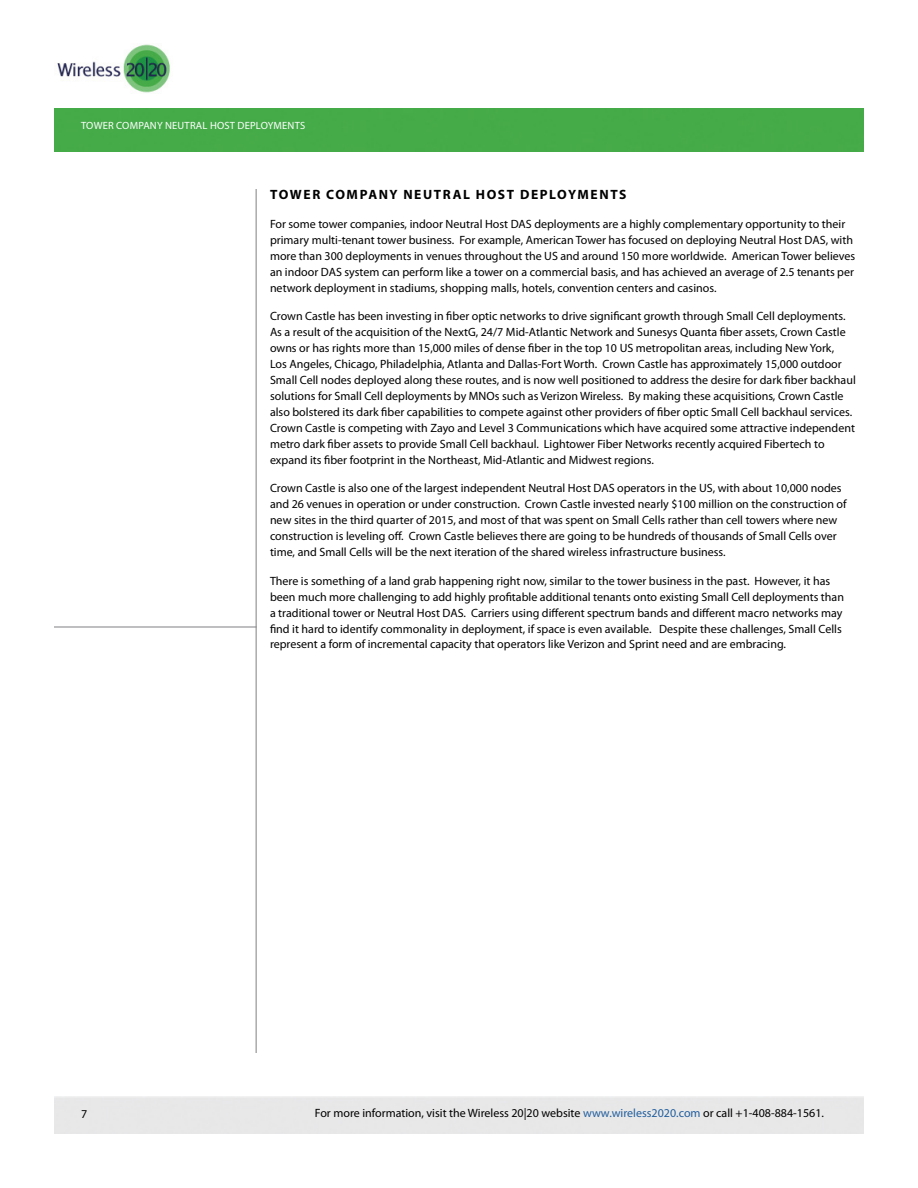
<style>
.page{position:relative;width:918px;height:1188px;background:#fff}
.page>*{position:absolute;margin:0;border:0;box-sizing:border-box;transform-origin:0 0}
.t1{font:700 13.5px "Myriad Pro";letter-spacing:.12em;color:#000}
.t2{font:12px/15.9px "Myriad Pro";color:#000}
.t3{font:10.5px "Myriad Pro";letter-spacing:.01em;color:#fff}
.s1{color:#215e9e}
</style>
<div class="page">
<div style="left:54px;top:108px;width:810px;height:44px;background:#45ab49"></div>
<img style="left:57px;top:44px;width:113px;height:49px">
<hr style="left:256px;top:189px;width:1px;height:864px;background:#808084">
<hr style="left:54px;top:627px;width:202px;height:1px;background:#808084">
<p class="t3" style="left:81px;top:119px;width:13px">Tower</p>
<p class="t3" style="left:116px;top:119px;width:8px">com</p>
<p class="t3" style="left:138px;top:119px;width:53px">pany ne utral</p>
<p class="t3" style="left:210px;top:119px;width:8px">host</p>
<p class="t3" style="left:238px;top:119px;width:44px">de ployments</p>
<p class="t1" style="left:270px;top:186px;width:358px">TOWER COMPANY NEUTRAL HOST DEPLOYMENTS</p>
<p class="t2" style="left:270px;top:216px;width:587px">For some tower companies, indoor Neutral Host DAS deployments are a highly complementary opportunity to their primary multi-tenant tower business. For example, American Tower has focused on deploying Neutral Host DAS, with more than 300 deployments in venues throughout the US and around 150 more worldwide. American Tower believes an indoor DAS system can perform like a tower on a commercial basis, and has achieved an average of 2.5 tenants per network deployment in stadiums, shopping malls, hotels, convention centers and casinos.</p>
<p class="t2" style="left:270px;top:308px;width:587px">Crown Castle has been investing in fiber optic networks to drive significant growth through Small Cell deployments.<br>As a result of the acquisition of the NextG, 24/7 Mid-Atlantic Network and Sunesys Quanta fiber assets, Crown Castle owns or has rights more than 15,000 miles of dense fiber in the top 10 US metropolitan areas, including New York,<br>Los Angeles, Chicago, Philadelphia, Atlanta and Dallas-Fort Worth. Crown Castle has approximately 15,000 outdoor Small Cell nodes deployed along these routes, and is now well positioned to address the desire for dark fiber backhaul solutions for Small Cell deployments by MNOs such as Verizon Wireless. By making these acquisitions, Crown Castle also bolstered its dark fiber capabilities to compete against other providers of fiber optic Small Cell backhaul services.<br>Crown Castle is competing with Zayo and Level 3 Communications which have acquired some attractive independent metro dark fiber assets to provide Small Cell backhaul. Lightower Fiber Networks recently acquired Fibertech to expand its fiber footprint in the Northeast, Mid-Atlantic and Midwest regions.</p>
<p class="t2" style="left:270px;top:480px;width:578px">Crown Castle is also one of the largest independent Neutral Host DAS operators in the US, with about 10,000 nodes and 26 venues in operation or under construction. Crown Castle invested nearly $100 million on the construction of new sites in the third quarter of 2015, and most of that was spent on Small Cells rather than cell towers where new construction is leveling off. Crown Castle believes there are going to be hundreds of thousands of Small Cells over time, and Small Cells will be the next iteration of the shared wireless infrastructure business.</p>
<p class="t2" style="left:270px;top:573px;width:576px">There is something of a land grab happening right now, similar to the tower business in the past. However, it has been much more challenging to add highly profitable additional tenants onto existing Small Cell deployments than a traditional tower or Neutral Host DAS. Carriers using different spectrum bands and different macro networks may find it hard to identify commonality in deployment, if space is even available. Despite these challenges, Small Cells represent a form of incremental capacity that operators like Verizon and Sprint need and are embracing.</p>
<p class="t2" style="left:81px;top:1105px;width:8px">7</p>
<p class="t2" style="left:315px;top:1105px;width:511px">For more information, visit the Wireless 20|20 website <span class="s1">www.wireless2020.com</span> or call +1-408-884-1561.</p>
</div>
